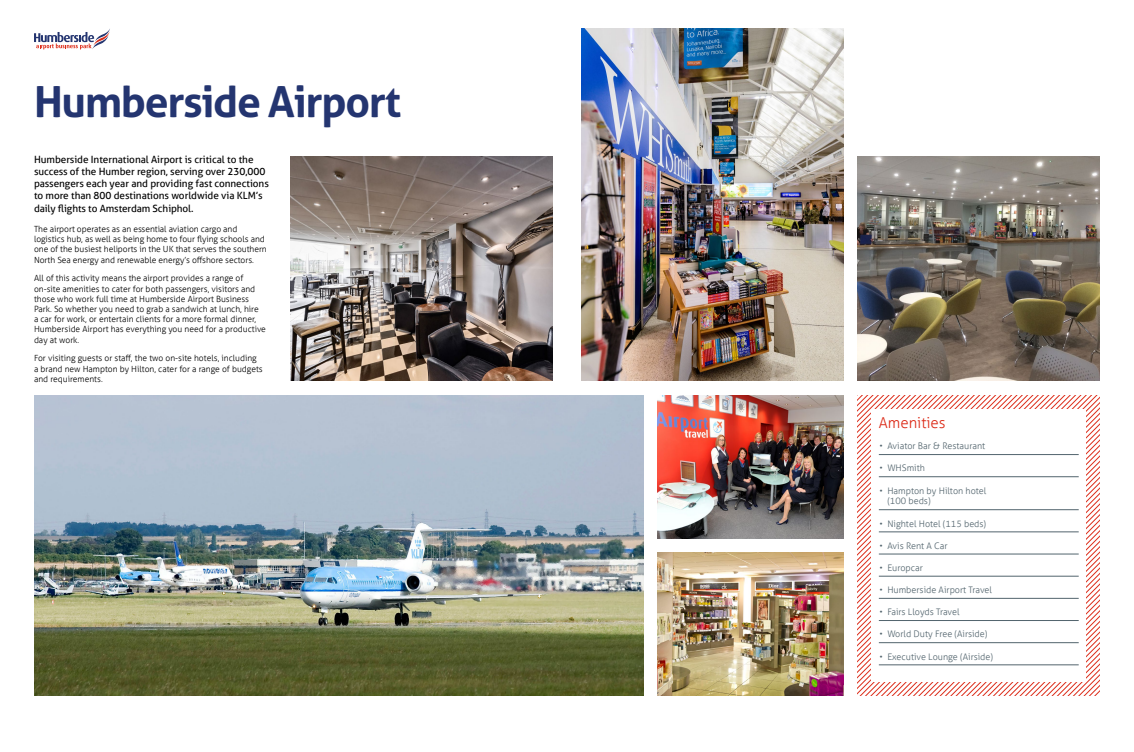
<style>
.page{position:relative;width:1134px;height:752px;background:#fff}
.page>*{position:absolute;margin:0;border:0;box-sizing:border-box;transform-origin:0 0}
.t1{font:700 42.7px "Aller";letter-spacing:-.03em;color:#243570}
.t2{font:300 15px "Aller Trial";color:#dc2c19}
.t3{font:10px/12px "Aller Trial";letter-spacing:-.005em;color:#000}
.t4{font:300 9px/10.8px "Aller Trial";color:#52646d}
.t5{font:300 8.5px/10.2px "Aller Trial";color:#000}
</style>
<div class="page">
<svg style="left:857px;top:395px;width:243px;height:299px"></svg>
<div style="left:872px;top:409px;width:214px;height:272px;background:#fff"></div>
<hr style="left:879px;top:454px;width:200px;height:1px;background:#52646d">
<hr style="left:879px;top:476px;width:200px;height:1px;background:#52646d">
<hr style="left:879px;top:509px;width:200px;height:1px;background:#52646d">
<hr style="left:879px;top:531px;width:200px;height:1px;background:#52646d">
<hr style="left:879px;top:553px;width:200px;height:1px;background:#52646d">
<hr style="left:879px;top:575px;width:200px;height:1px;background:#52646d">
<hr style="left:879px;top:597px;width:200px;height:1px;background:#52646d">
<hr style="left:879px;top:620px;width:200px;height:1px;background:#52646d">
<hr style="left:879px;top:642px;width:200px;height:1px;background:#52646d">
<hr style="left:879px;top:664px;width:200px;height:1px;background:#52646d">
<img style="left:657px;top:395px;width:186px;height:142px">
<img style="left:657px;top:552px;width:186px;height:142px">
<img style="left:857px;top:156px;width:243px;height:224px">
<svg style="left:34px;top:29px;width:76px;height:21px"></svg>
<img style="left:291px;top:156px;width:262px;height:224px">
<img style="left:581px;top:28px;width:262px;height:352px">
<img style="left:34px;top:395px;width:609px;height:300px">
<h1 class="t1" style="left:34px;top:75px;width:369px">Humberside Airport</h1>
<p class="t3" style="left:34px;top:154px;width:236px">Humberside International Airport is critical to the success of the Humber region, serving over 230,000 passengers each year and providing fast connections to more than 800 destinations worldwide via KLM’s daily flights to Amsterdam Schiphol.</p>
<p class="t5" style="left:34px;top:224px;width:234px">The airport operates as an essential aviation cargo and logistics hub, as well as being home to four flying schools and one of the busiest heliports in the UK that serves the southern North Sea energy and renewable energy’s offshore sectors.</p>
<p class="t5" style="left:34px;top:273px;width:233px">All of this activity means the airport provides a range of on-site amenities to cater for both passengers, visitors and those who work full time at Humberside Airport Business Park. So whether you need to grab a sandwich at lunch, hire<br>a car for work, or entertain clients for a more formal dinner, Humberside Airport has everything you need for a productive day at work.</p>
<p class="t5" style="left:34px;top:353px;width:230px">For visiting guests or staff, the two on-site hotels, including a brand new Hampton by Hilton, cater for a range of budgets and requirements.</p>
<h2 class="t2" style="left:879px;top:413px;width:68px">Amenities</h2>
<p class="t4" style="left:879px;top:440px;width:107px">• Aviator Bar &amp; Restaurant</p>
<p class="t4" style="left:879px;top:462px;width:47px">• WHSmith</p>
<p class="t4" style="left:887px;top:485px;width:101px;text-indent:-8px">• Hampton by Hilton hotel (100 beds)</p>
<p class="t4" style="left:879px;top:517px;width:108px">• Nightel Hotel (115 beds)</p>
<p class="t4" style="left:879px;top:540px;width:70px">• Avis Rent A Car</p>
<p class="t4" style="left:879px;top:562px;width:45px">• Europcar</p>
<p class="t4" style="left:879px;top:584px;width:114px">• Humberside Airport Travel</p>
<p class="t4" style="left:879px;top:606px;width:82px">• Fairs Lloyds Travel</p>
<p class="t4" style="left:879px;top:628px;width:110px">• World Duty Free (Airside)</p>
<p class="t4" style="left:879px;top:650px;width:115px">• Executive Lounge (Airside)</p>
</div>
